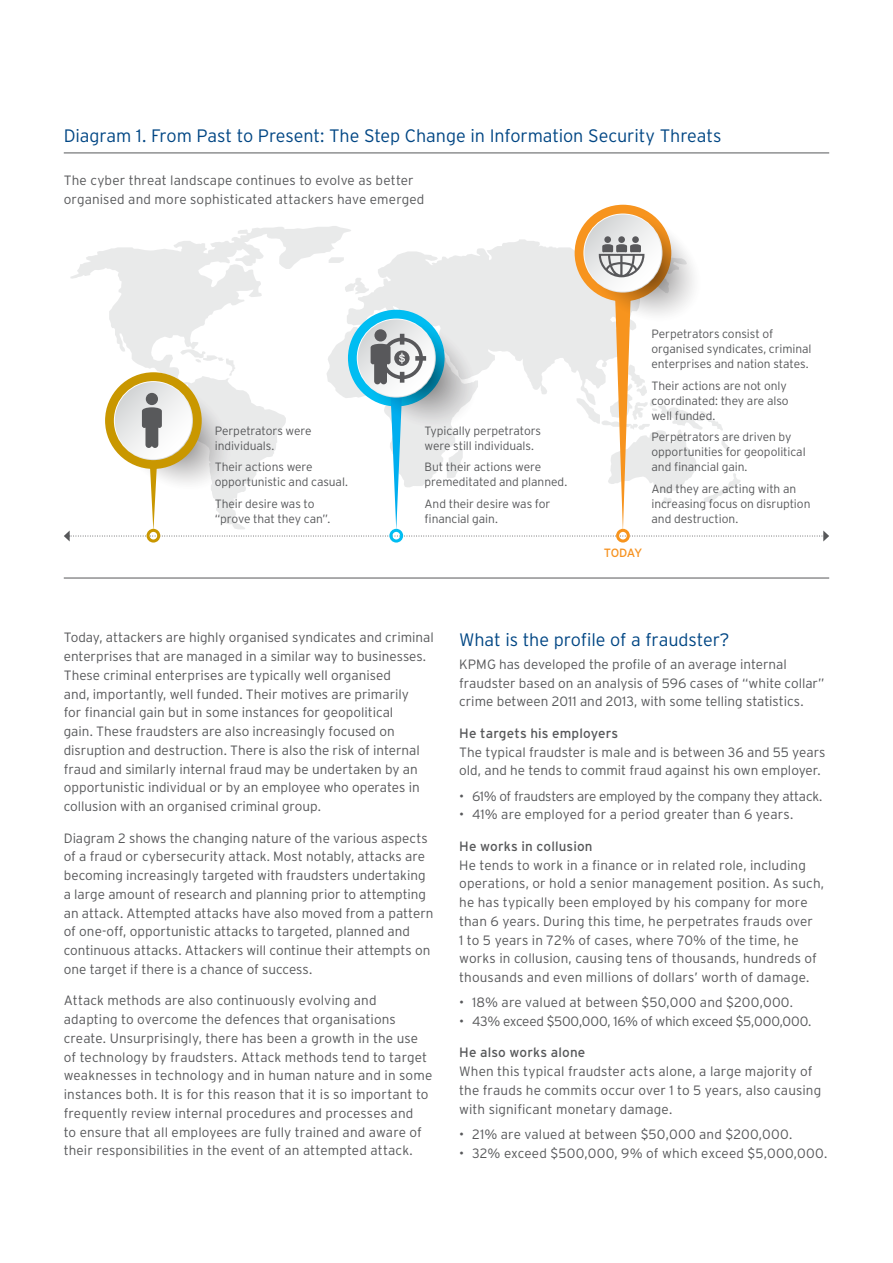
<style>
.page{position:relative;width:893px;height:1263px;background:#fff}
.page>*{position:absolute;margin:0;border:0;box-sizing:border-box;transform-origin:0 0}
.Headings{font:300 18px "Interstate";letter-spacing:-.005em;color:#004684}
.Body_copy{font:300 13.5px/18.8px "Interstate";color:#57585a}
.Subheadings{font:13.5px "Interstate";letter-spacing:.01em;color:#57585a}
.Body_copy-2{font:300 13.5px "Interstate";letter-spacing:-.02em;color:#57585a}
.Body_copy-3{font:300 12px/15px "Interstate";letter-spacing:-.005em;color:#57585a}
.Body_copy-4{font:12px "Interstate";letter-spacing:-.04em;color:#f6911e}
</style>
<div class="page">
<div style="left:575px;top:205px;width:96px;height:96px;background:#f7941e;border-radius:50%"></div>
<svg style="left:64px;top:213px;width:765px;height:329px"></svg>
<hr style="left:64px;top:153px;width:765px;height:1px;background:#57585a">
<hr style="left:64px;top:578px;width:765px;height:1px;background:#57585a">
<p class="Headings" style="left:64px;top:126px;width:659px">Diagram 1. From Past to Present: The Step Change in Information Security Threats</p>
<p class="Body_copy" style="left:64px;top:171px;width:362px">The cyber threat landscape continues to evolve as better organised and more sophisticated attackers have emerged</p>
<p class="Body_copy-3" style="left:215px;top:423px;width:98px">Perpetrators were individuals.</p>
<p class="Body_copy-3" style="left:215px;top:459px;width:135px">Their actions were opportunistic and casual.</p>
<p class="Body_copy-3" style="left:215px;top:496px;width:117px">Their desire was to “prove that they can”.</p>
<p class="Body_copy-3" style="left:425px;top:423px;width:118px">Typically perpetrators were still individuals.</p>
<p class="Body_copy-3" style="left:425px;top:459px;width:144px">But their actions were premeditated and planned.</p>
<p class="Body_copy-3" style="left:425px;top:496px;width:127px">And their desire was for financial gain.</p>
<p class="Body_copy-4" style="left:604px;top:546px;width:40px">TODAY</p>
<p class="Body_copy-3" style="left:651px;top:327px;width:162px">Perpetrators consist of organised syndicates, criminal enterprises and nation states.</p>
<p class="Body_copy-3" style="left:651px;top:378px;width:139px">Their actions are not only coordinated: they are also well funded.</p>
<p class="Body_copy-3" style="left:651px;top:429px;width:156px">Perpetrators are driven by opportunities for geopolitical and financial gain.</p>
<p class="Body_copy-3" style="left:651px;top:481px;width:161px">And they are acting with an increasing focus on disruption and destruction.</p>
<p class="Body_copy" style="left:64px;top:628px;width:371px">Today, attackers are highly organised syndicates and criminal enterprises that are managed in a similar way to businesses.<br>These criminal enterprises are typically well organised<br>and, importantly, well funded. Their motives are primarily<br>for financial gain but in some instances for geopolitical<br>gain. These fraudsters are also increasingly focused on disruption and destruction. There is also the risk of internal fraud and similarly internal fraud may be undertaken by an opportunistic individual or by an employee who operates in collusion with an organised criminal group.</p>
<p class="Body_copy" style="left:64px;top:828px;width:371px">Diagram 2 shows the changing nature of the various aspects of a fraud or cybersecurity attack. Most notably, attacks are becoming increasingly targeted with fraudsters undertaking a large amount of research and planning prior to attempting an attack. Attempted attacks have also moved from a pattern of one-off, opportunistic attacks to targeted, planned and continuous attacks. Attackers will continue their attempts on one target if there is a chance of success.</p>
<p class="Body_copy" style="left:64px;top:991px;width:370px">Attack methods are also continuously evolving and adapting to overcome the defences that organisations create. Unsurprisingly, there has been a growth in the use of technology by fraudsters. Attack methods tend to target weaknesses in technology and in human nature and in some instances both. It is for this reason that it is so important to frequently review internal procedures and processes and<br>to ensure that all employees are fully trained and aware of their responsibilities in the event of an attempted attack.</p>
<p class="Headings" style="left:459px;top:629px;width:272px">What is the profile of a fraudster?</p>
<p class="Body_copy" style="left:459px;top:655px;width:367px">KPMG has developed the profile of an average internal fraudster based on an analysis of 596 cases of “white collar” crime between 2011 and 2013, with some telling statistics.</p>
<p class="Subheadings" style="left:459px;top:726px;width:161px">He targets his employers</p>
<p class="Body_copy" style="left:459px;top:742px;width:368px">The typical fraudster is male and is between 36 and 55 years old, and he tends to commit fraud against his own employer.</p>
<p class="Body_copy-2" style="left:459px;top:788px;width:365px">• 61% of fraudsters are employed by the company they attack.</p>
<p class="Body_copy" style="left:459px;top:805px;width:335px">• 41% are employed for a period greater than 6 years.</p>
<p class="Subheadings" style="left:459px;top:838px;width:135px">He works in collusion</p>
<p class="Body_copy" style="left:459px;top:855px;width:366px">He tends to work in a finance or in related role, including operations, or hold a senior management position. As such, he has typically been employed by his company for more than 6 years. During this time, he perpetrates frauds over<br>1 to 5 years in 72% of cases, where 70% of the time, he works in collusion, causing tens of thousands, hundreds of thousands and even millions of dollars’ worth of damage.</p>
<p class="Body_copy" style="left:459px;top:993px;width:335px">• 18% are valued at between $50,000 and $200,000.</p>
<p class="Body_copy" style="left:459px;top:1012px;width:354px">• 43% exceed $500,000, 16% of which exceed $5,000,000.</p>
<p class="Subheadings" style="left:459px;top:1045px;width:128px">He also works alone</p>
<p class="Body_copy" style="left:459px;top:1062px;width:364px">When this typical fraudster acts alone, a large majority of the frauds he commits occur over 1 to 5 years, also causing with significant monetary damage.</p>
<p class="Body_copy" style="left:459px;top:1124px;width:334px">• 21% are valued at between $50,000 and $200,000.</p>
<p class="Body_copy" style="left:459px;top:1143px;width:369px">• 32% exceed $500,000, 9% of which exceed $5,000,000.</p>
</div>
